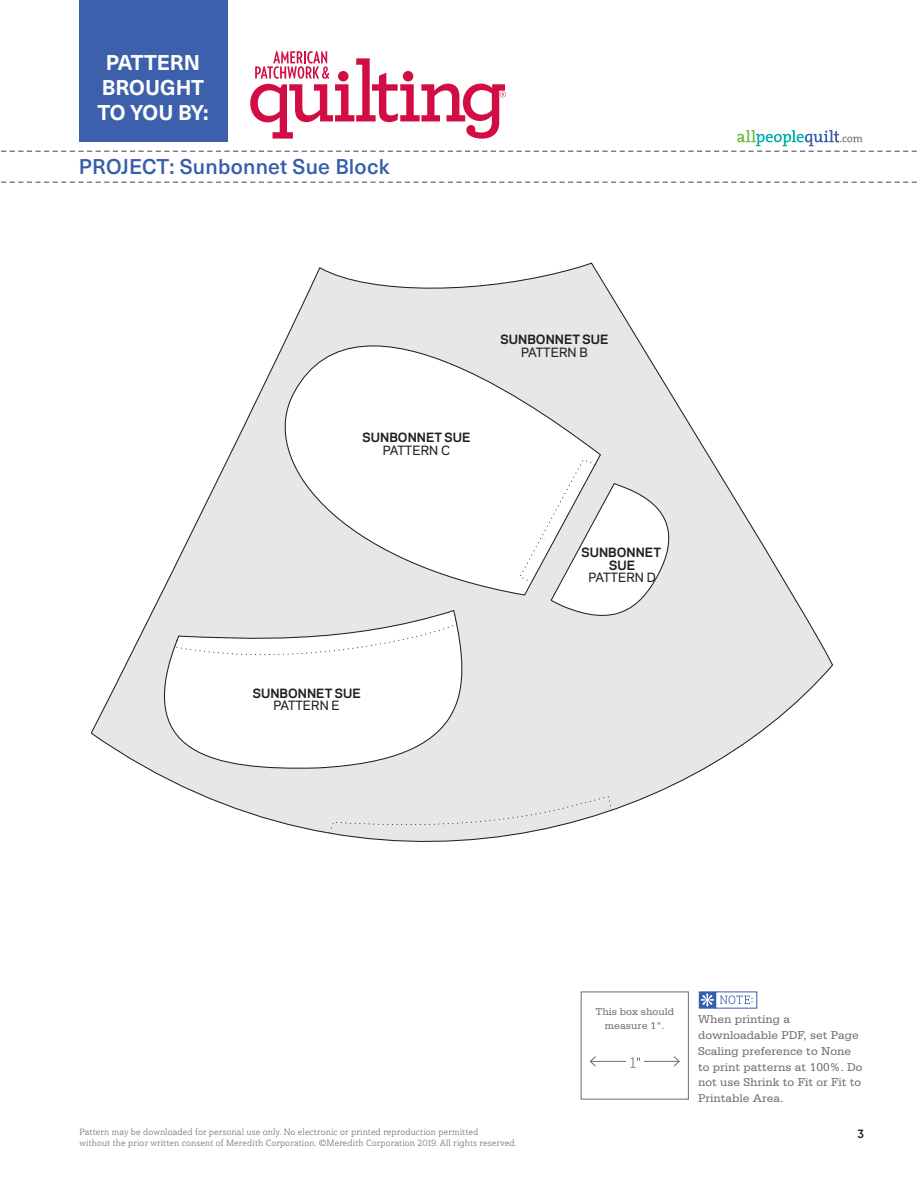
<style>
.page{position:relative;width:918px;height:1188px;background:#fff}
.page>*{position:absolute;margin:0;border:0;box-sizing:border-box;transform-origin:0 0}
.t1{font:500 21px "Neue Haas Unica Pro";letter-spacing:.01em;color:#375eab}
.t2{font:700 21px/25.2px "Neue Haas Unica Pro";letter-spacing:-.005em;color:#fff;text-align:center}
.t3{font:12px/15.8px "Serifa Std";color:#6c6d70}
.t4{font:700 12px/12.8px "Galaxie Polaris";color:#231f20;text-align:center}
.t5{font:600 12px "Gilroy";color:#231f20}
.t6{font:10.5px/13.5px "Serifa Std";color:#6c6d70;text-align:center}
.t7{font:9px/10.8px "Haboro Slab Nor Boo";letter-spacing:.01em;color:#6c6d70}
.s1{font-weight:500}
</style>
<div class="page">
<svg style="left:1px;top:182px;width:916px;height:1px"></svg>
<div style="left:79px;top:0;width:148px;height:142px;background:#3c60ac"></div>
<svg style="left:1px;top:51px;width:916px;height:101px"></svg>
<div style="left:581px;top:992px;width:108px;height:108px;border:1px solid #6c6d70"></div>
<svg style="left:720px;top:996px;width:33px;height:8px"></svg>
<svg style="left:699px;top:992px;width:17px;height:17px"></svg>
<svg style="left:701px;top:993px;width:13px;height:13px"></svg>
<hr style="left:590px;top:1061px;width:89px;height:1px;background:#6c6d70">
<svg style="left:589px;top:1056px;width:8px;height:11px"></svg>
<svg style="left:673px;top:1056px;width:7px;height:11px"></svg>
<div style="left:626px;top:1053px;width:17px;height:18px;background:#fff"></div>
<svg style="left:630px;top:1058px;width:10px;height:10px"></svg>
<svg style="left:91px;top:267px;width:742px;height:575px"></svg>
<svg style="left:328px;top:796px;width:285px;height:38px;background:#e5e6e7"></svg>
<svg style="left:578px;top:262px;width:17px;height:5px"></svg>
<svg style="left:257px;top:270px;width:345px;height:326px"></svg>
<svg style="left:519px;top:458px;width:159px;height:169px"></svg>
<svg style="left:131px;top:609px;width:342px;height:163px"></svg>
<svg style="left:173px;top:609px;width:285px;height:62px"></svg>
<p class="t2" style="left:97px;top:50px;width:113px">PATTERN<br>BROUGHT<br>TO YOU BY:</p>
<p class="t1" style="left:79px;top:154px;width:312px">PROJECT: Sunbonnet Sue Block</p>
<p class="t4" style="left:362px;top:430px;width:110px">SUNBONNET SUE<br><span class="s1">PATTERN C</span></p>
<p class="t4" style="left:500px;top:332px;width:110px">SUNBONNET SUE<br><span class="s1">PATTERN B</span></p>
<p class="t4" style="left:581px;top:545px;width:81px">SUNBONNET<br>SUE<br><span class="s1">PATTERN D</span></p>
<p class="t4" style="left:252px;top:686px;width:110px">SUNBONNET SUE<br><span class="s1">PATTERN E</span></p>
<p class="t7" style="left:80px;top:1126px;width:439px">Pattern may be downloaded for personal use only. No electronic or printed reproduction permitted<br>without the prior written consent of Meredith Corporation. ©Meredith Corporation 2019. All rights reserved.</p>
<p class="t6" style="left:595px;top:1005px;width:80px">This box should measure 1".</p>
<p class="t3" style="left:698px;top:1012px;width:166px">When printing a downloadable PDF, set Page<br>Scaling preference to None to print patterns at 100%. Do not use Shrink to Fit or Fit to<br>Printable Area.</p>
<h2 class="t5" style="left:858px;top:1126px;width:8px">3</h2>
</div>
